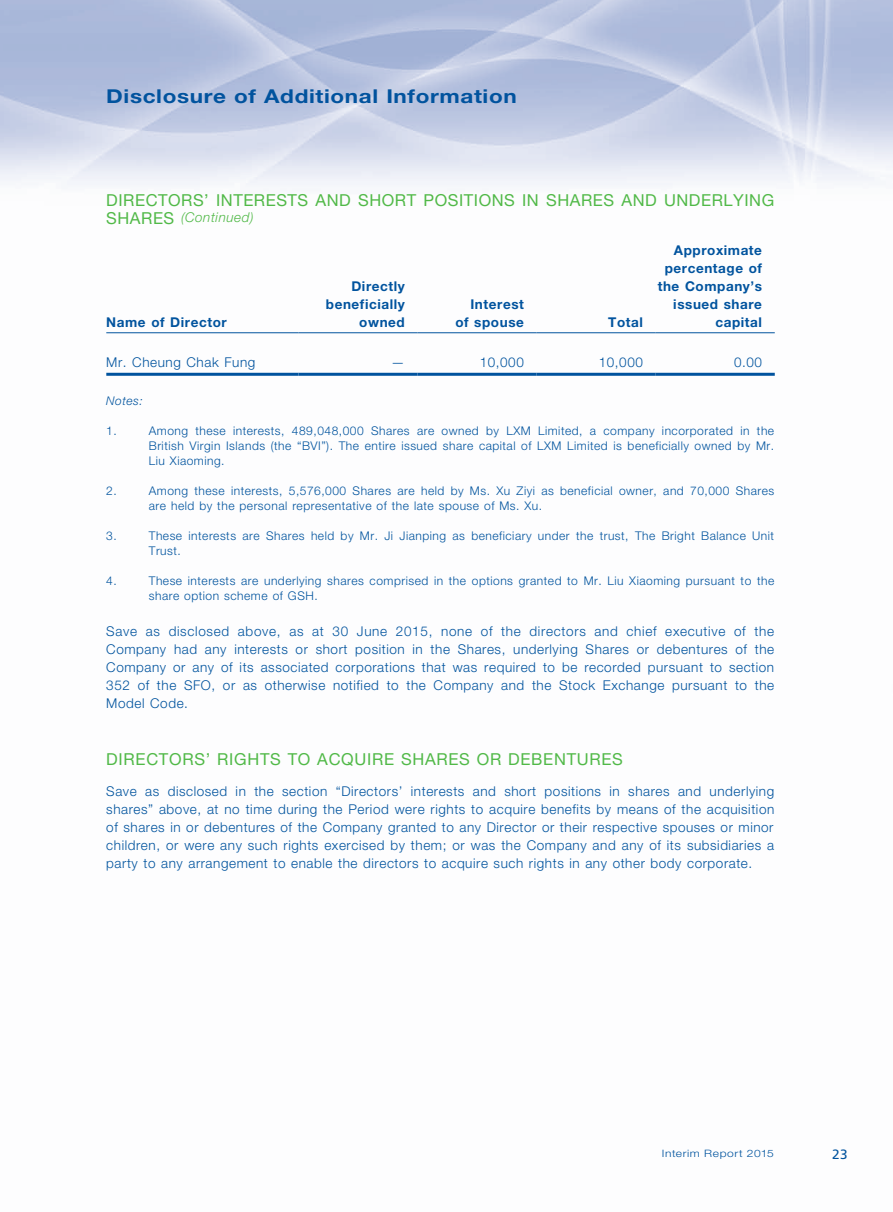
<style>
.page{position:relative;width:893px;height:1212px;background:#fff}
.page>*{position:absolute;margin:0;border:0;box-sizing:border-box;transform-origin:0 0}
.t1{font:700 19.2px "Helvetica Neue";letter-spacing:.03em;color:#01539e;scale:1.18 1}
.t2{font:16.5px "Helvetica Neue";letter-spacing:.04em;color:#51b948}
.t3{font:300 13.5px/18px "Helvetica Neue";letter-spacing:.04em;color:#01539e;text-align:justify}
.t4{font:700 13.5px/18px "Helvetica Neue";letter-spacing:.04em;color:#01539e;text-align:right}
.t5{font:italic 300 13.5px "Helvetica Neue";letter-spacing:.04em;color:#51b948}
.t6{font:13.5px "Frutiger";color:#01539e}
.t7{font:300 12px/15px "Helvetica Neue";letter-spacing:.04em;color:#01539e}
.t8{font:italic 300 12px "Helvetica Neue";letter-spacing:.04em;color:#01539e}
.t9{font:300 10.2px "Helvetica Neue";letter-spacing:.045em;color:#01539e;scale:1.18 1}
</style>
<div class="page">
<img style="left:0;top:0;width:893px;height:373px">
<hr style="left:106px;top:332px;width:192px;height:1px;background:#01539e">
<hr style="left:298px;top:332px;width:120px;height:1px;background:#01539e">
<hr style="left:418px;top:332px;width:119px;height:1px;background:#01539e">
<hr style="left:537px;top:332px;width:119px;height:1px;background:#01539e">
<hr style="left:656px;top:332px;width:119px;height:1px;background:#01539e">
<hr style="left:106px;top:373px;width:192px;height:3px;background:#01539e">
<hr style="left:298px;top:373px;width:120px;height:3px;background:#01539e">
<hr style="left:418px;top:373px;width:119px;height:3px;background:#01539e">
<hr style="left:537px;top:373px;width:119px;height:3px;background:#01539e">
<hr style="left:656px;top:373px;width:119px;height:3px;background:#01539e">
<h1 class="t1" style="left:106px;top:84px;width:349px">Disclosure of Additional Information</h1>
<p class="t2" style="left:106px;top:190px;width:24px">DIRECTORS</p>
<p class="t2" style="left:204px;top:190px;width:23px">’ INTERESTS</p>
<p class="t2" style="left:316px;top:190px;width:13px">AND</p>
<p class="t2" style="left:358px;top:190px;width:13px">SHORT</p>
<p class="t2" style="left:424px;top:190px;width:11px">POSITIONS</p>
<p class="t2" style="left:522px;top:190px;width:37px">IN SHARES</p>
<p class="t2" style="left:621px;top:190px;width:13px">AND</p>
<p class="t2" style="left:664px;top:190px;width:12px">UNDERLYING</p>
<p class="t2" style="left:106px;top:208px;width:13px">SHARES</p>
<p class="t5" style="left:181px;top:210px;width:74px">(Continued)</p>
<p class="t4" style="left:106px;top:313px;width:122px">Name of Director</p>
<p class="t4" style="left:326px;top:277px;width:80px">Directly beneficially owned</p>
<p class="t4" style="left:455px;top:295px;width:70px">Interest of spouse</p>
<p class="t4" style="left:608px;top:313px;width:36px">Total</p>
<p class="t4" style="left:658px;top:241px;width:106px">Approximate percentage of the Company’s issued share capital</p>
<p class="t3" style="left:106px;top:353px;width:151px">Mr. Cheung Chak Fung</p>
<p class="t3" style="left:391px;top:353px;width:15px">—</p>
<p class="t3" style="left:480px;top:353px;width:46px">10,000</p>
<p class="t3" style="left:599px;top:353px;width:46px">10,000</p>
<p class="t3" style="left:734px;top:353px;width:29px">0.00</p>
<p class="t8" style="left:106px;top:393px;width:38px">Notes:</p>
<p class="t7" style="left:106px;top:423px;width:12px">1.</p>
<p class="t7" style="left:149px;top:423px;width:627px;text-align:justify">Among these interests, 489,048,000 Shares are owned by LXM Limited, a company incorporated in the British Virgin Islands (the “BVI”). The entire issued share capital of LXM Limited is beneficially owned by Mr.<br>Liu Xiaoming.</p>
<p class="t7" style="left:106px;top:483px;width:12px">2.</p>
<p class="t7" style="left:149px;top:483px;width:627px">Among these interests, 5,576,000 Shares are held by Ms. Xu Ziyi as beneficial owner, and 70,000 Shares are held by the personal representative of the late spouse of Ms. Xu.</p>
<p class="t7" style="left:106px;top:528px;width:12px">3.</p>
<p class="t7" style="left:149px;top:528px;width:627px">These interests are Shares held by Mr. Ji Jianping as beneficiary under the trust, The Bright Balance Unit<br>Trust.</p>
<p class="t7" style="left:106px;top:573px;width:12px">4.</p>
<p class="t7" style="left:149px;top:573px;width:627px">These interests are underlying shares comprised in the options granted to Mr. Liu Xiaoming pursuant to the share option scheme of GSH.</p>
<p class="t3" style="left:106px;top:622px;width:669px">Save as disclosed above, as at 30 June 2015, none of the directors and chief executive of the Company had any interests or short position in the Shares, underlying Shares or debentures of the Company or any of its associated corporations that was required to be recorded pursuant to section 352 of the SFO, or as otherwise notified to the Company and the Stock Exchange pursuant to the Model Code.</p>
<p class="t2" style="left:106px;top:749px;width:518px">DIRECTORS’ RIGHTS TO ACQUIRE SHARES OR DEBENTURES</p>
<p class="t3" style="left:106px;top:782px;width:669px">Save as disclosed in the section “Directors’ interests and short positions in shares and underlying shares” above, at no time during the Period were rights to acquire benefits by means of the acquisition of shares in or debentures of the Company granted to any Director or their respective spouses or minor children, or were any such rights exercised by them; or was the Company and any of its subsidiaries a party to any arrangement to enable the directors to acquire such rights in any other body corporate.</p>
<p class="t9" style="left:662px;top:1147px;width:96px">Interim Report 2015</p>
<p class="t6" style="left:832px;top:1146px;width:17px">23</p>
</div>
